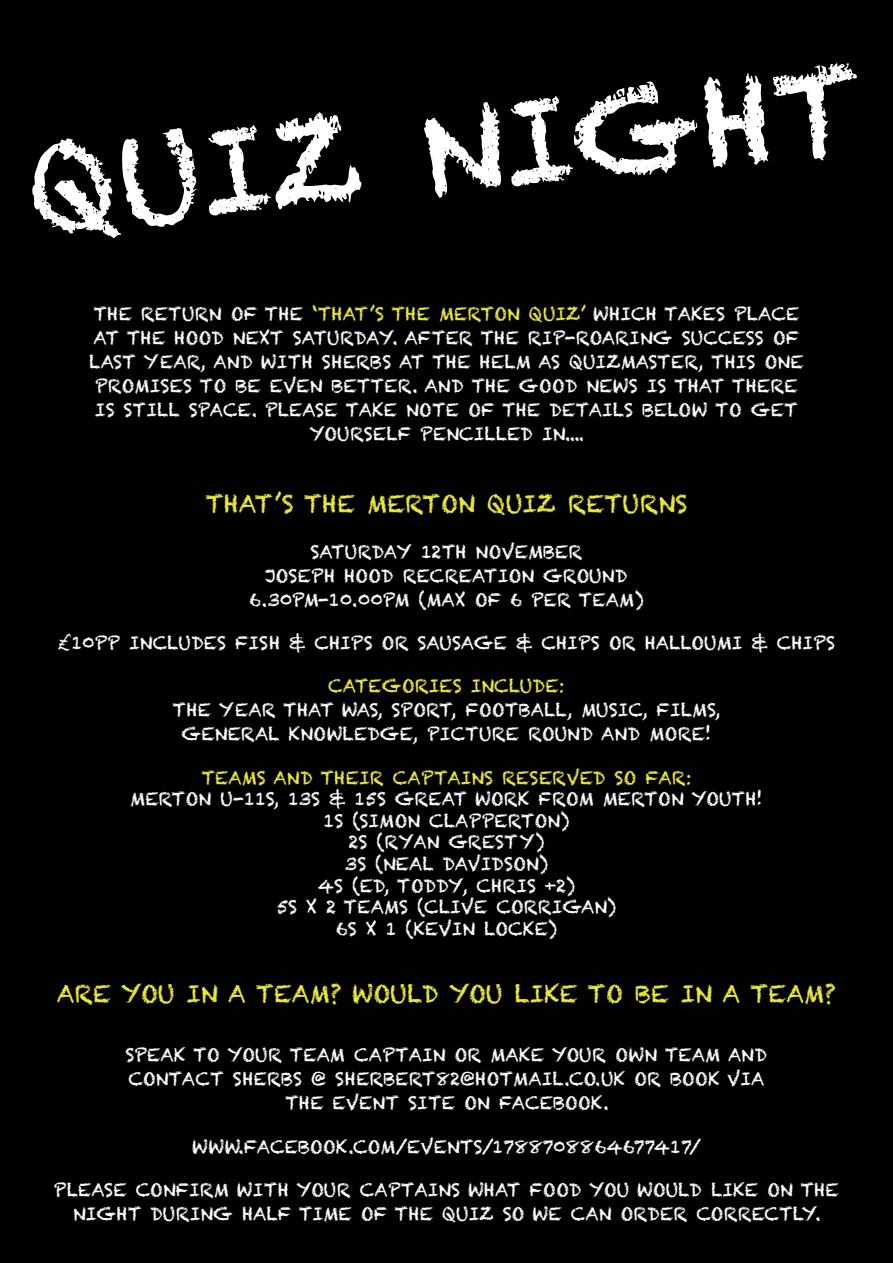
<style>
.page{position:relative;width:893px;height:1263px;background:#010101}
.page>*{position:absolute;margin:0;border:0;box-sizing:border-box;transform-origin:0 0}
.t1{font:117px "Chalkduster";color:#fff}
.t2{font:24px "Chalkduster";color:#eae839}
.t3{font:18px/24px "Chalkduster";color:#fff;text-align:center}
.t4{font:18px "Chalkduster";color:#eae839}
.s1{color:#eae839}
</style>
<div class="page">
<p class="t1" style="left:22px;top:125px;width:839px;rotate:-6deg">QUIZ NIGHT</p>
<p class="t3" style="left:93px;top:302px;width:708px">THE RETURN OF THE <span class="s1">‘THAT’S THE MERTON QUIZ’</span> WHICH TAKES PLACE</p>
<p class="t3" style="left:94px;top:326px;width:707px">AT THE HOOD NEXT SATURDAY. AFTER THE RIP-ROARING SUCCESS OF</p>
<p class="t3" style="left:89px;top:350px;width:716px">LAST YEAR, AND WITH SHERBS AT THE HELM AS QUIZMASTER, THIS ONE<br>PROMISES TO BE EVEN BETTER. AND THE GOOD NEWS IS THAT THERE</p>
<p class="t3" style="left:95px;top:398px;width:704px">IS STILL SPACE. PLEASE TAKE NOTE OF THE DETAILS BELOW TO GET</p>
<p class="t3" style="left:310px;top:422px;width:276px">YOURSELF PENCILLED IN....</p>
<p class="t2" style="left:206px;top:490px;width:483px">THAT’S THE MERTON QUIZ RETURNS</p>
<p class="t3" style="left:310px;top:540px;width:274px">SATURDAY 12TH NOVEMBER</p>
<p class="t3" style="left:265px;top:564px;width:364px">JOSEPH HOOD RECREATION GROUND</p>
<p class="t3" style="left:249px;top:588px;width:396px">6.30PM-10.00PM (MAX OF 6 PER TEAM)</p>
<p class="t3" style="left:58px;top:631px;width:779px">£10PP INCLUDES FISH &amp; CHIPS OR SAUSAGE &amp; CHIPS OR HALLOUMI &amp; CHIPS</p>
<p class="t4" style="left:328px;top:675px;width:238px">CATEGORIES INCLUDE:</p>
<p class="t3" style="left:173px;top:698px;width:549px">THE YEAR THAT WAS, SPORT, FOOTBALL, MUSIC, FILMS,</p>
<p class="t3" style="left:182px;top:722px;width:531px">GENERAL KNOWLEDGE, PICTURE ROUND AND MORE!</p>
<p class="t4" style="left:201px;top:767px;width:492px">TEAMS AND THEIR CAPTAINS RESERVED SO FAR:</p>
<p class="t3" style="left:130px;top:787px;width:634px">MERTON U-11S, 13S &amp; 15S GREAT WORK FROM MERTON YOUTH!</p>
<p class="t3" style="left:324px;top:808px;width:247px">1S (SIMON CLAPPERTON)</p>
<p class="t3" style="left:348px;top:830px;width:198px">2S (RYAN GRESTY)</p>
<p class="t3" style="left:345px;top:852px;width:205px">3S (NEAL DAVIDSON)</p>
<p class="t3" style="left:318px;top:873px;width:259px">4S (ED, TODDY, CHRIS +2)</p>
<p class="t3" style="left:277px;top:895px;width:341px">5S X 2 TEAMS (CLIVE CORRIGAN)</p>
<p class="t3" style="left:336px;top:916px;width:223px">6S X 1 (KEVIN LOCKE)</p>
<p class="t2" style="left:57px;top:979px;width:781px">ARE YOU IN A TEAM? WOULD YOU LIKE TO BE IN A TEAM?</p>
<p class="t3" style="left:126px;top:1043px;width:643px">SPEAK TO YOUR TEAM CAPTAIN OR MAKE YOUR OWN TEAM AND</p>
<p class="t3" style="left:128px;top:1067px;width:638px">CONTACT SHERBS @ SHERBERT82@HOTMAIL.CO.UK OR BOOK VIA</p>
<p class="t3" style="left:285px;top:1091px;width:325px">THE EVENT SITE ON FACEBOOK.</p>
<p class="t3" style="left:192px;top:1134px;width:511px">WWW.FACEBOOK.COM/EVENTS/1788708864677417/</p>
<p class="t3" style="left:54px;top:1177px;width:786px">PLEASE CONFIRM WITH YOUR CAPTAINS WHAT FOOD YOU WOULD LIKE ON THE<br>NIGHT DURING HALF TIME OF THE QUIZ SO WE CAN ORDER CORRECTLY.</p>
</div>
